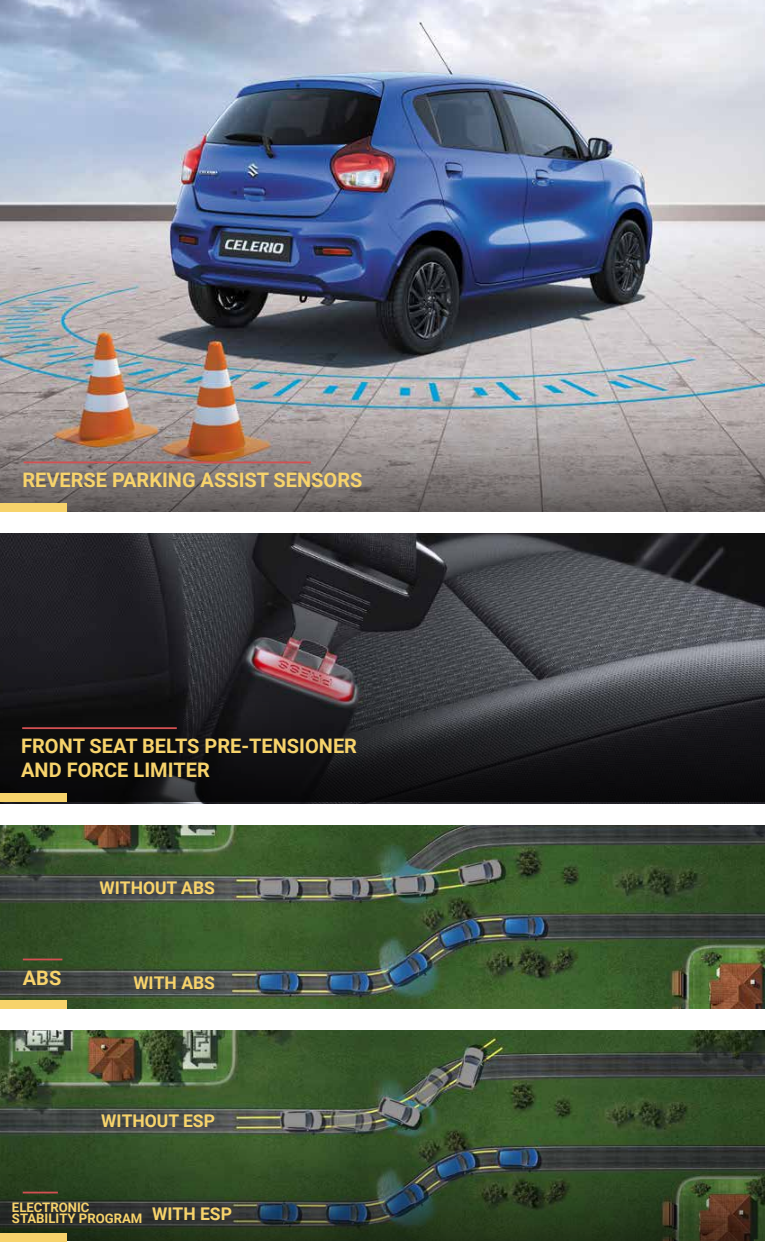
<style>
.page{position:relative;width:765px;height:1260px;background:#fff}
.page>*{position:absolute;margin:0;border:0;box-sizing:border-box;transform-origin:0 0}
.t1{font:700 20px/24px "Roboto";color:#f7d36b}
.t2{font:700 17.5px "Roboto";color:#f7d36b}
.t3{font:700 13.12px/11.2px "Roboto";color:#f7d36b}
</style>
<div class="page">
<img style="left:0;top:533px;width:765px;height:271px">
<img style="left:0;top:0;width:765px;height:349px">
<img style="left:0;top:825px;width:765px;height:184px">
<img style="left:0;top:1030px;width:765px;height:61px">
<img style="left:0;top:349px;width:765px;height:163px">
<svg style="left:0;top:630px;width:765px;height:172px;background:#29282c"></svg>
<img style="left:0;top:1091px;width:765px;height:150px">
<div style="left:0;top:1000px;width:67px;height:9px;background:#f7d36b"></div>
<hr style="left:23px;top:959px;width:39px;height:1px;background:#d35052">
<div style="left:0;top:503px;width:67px;height:9px;background:#f7d36b"></div>
<hr style="left:24px;top:462px;width:287px;height:1px;background:#d35052">
<div style="left:0;top:1233px;width:67px;height:9px;background:#f7d36b"></div>
<hr style="left:23px;top:1192px;width:35px;height:1px;background:#d35052">
<div style="left:0;top:793px;width:67px;height:9px;background:#f7d36b"></div>
<hr style="left:22px;top:727px;width:155px;height:2px;background:#d35052">
<p class="t1" style="left:22px;top:468px;width:342px">REVERSE PARKING ASSIST SENSORS</p>
<p class="t1" style="left:21px;top:733px;width:337px">FRONT SEAT BELTS PRE-TENSIONER<br>AND FORCE LIMITER</p>
<p class="t1" style="left:23px;top:965px;width:40px">ABS</p>
<p class="t2" style="left:99px;top:876px;width:117px">WITHOUT ABS</p>
<p class="t2" style="left:133px;top:970px;width:83px">WITH ABS</p>
<p class="t2" style="left:101px;top:1109px;width:115px">WITHOUT ESP</p>
<p class="t3" style="left:12px;top:1201px;width:222px">ELECTRONIC<br>STABILITY PROGRAM <sup>WITH</sup> <sup>ESP</sup></p>
</div>
